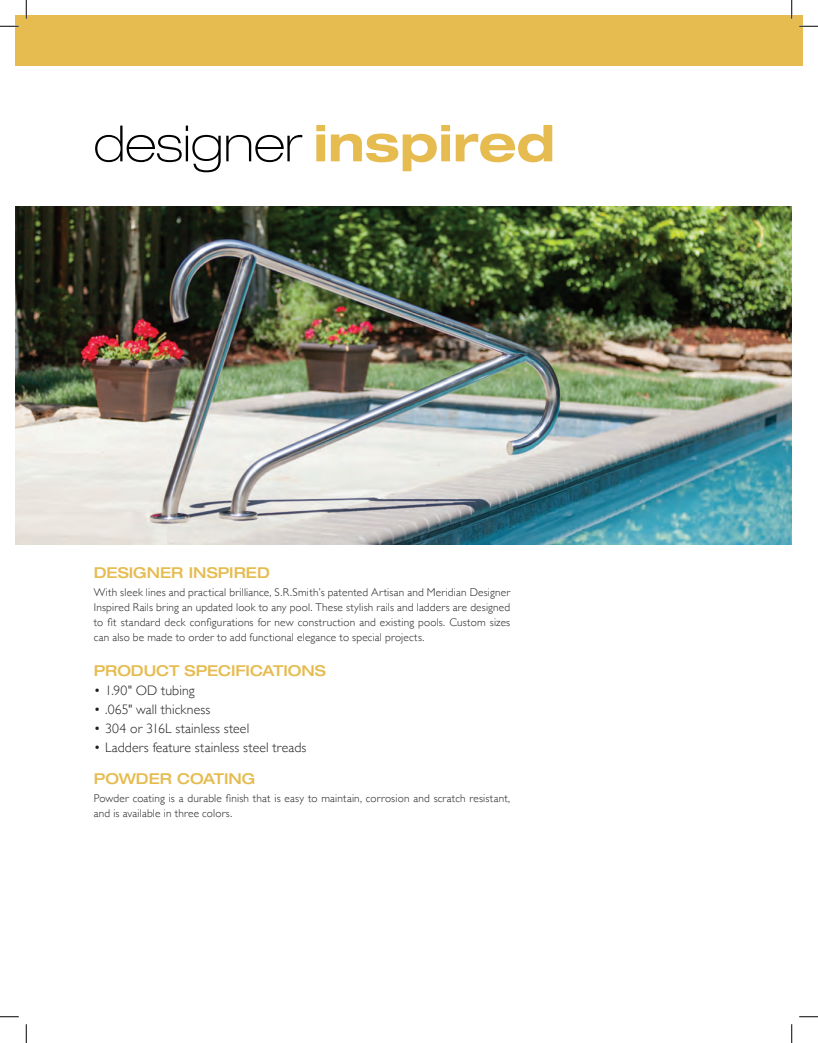
<style>
.page{position:relative;width:818px;height:1043px;background:#fff}
.page>*{position:absolute;margin:0;border:0;box-sizing:border-box;transform-origin:0 0}
.HEADLINES_chapter_1s{font:100 expanded 50px "Helvetica Neue";color:#010101}
.SUBHEAD_color_CAPS{font:500 expanded 15px "Helvetica Neue";letter-spacing:-.005em;color:#e6bc51}
.t1{font:300 13.75px "Gill Sans";letter-spacing:.01em;color:#231f20}
.BODY_COPY{font:300 11.25px/15px "Gill Sans";letter-spacing:.015em;color:#231f20;text-align:justify}
.s1{font-weight:700;color:#e6bc51}
</style>
<div class="page">
<img style="left:15px;top:206px;width:776px;height:338px">
<div style="left:15px;top:15px;width:787px;height:51px;background:#e6bc51"></div>
<svg style="left:0;top:25px;width:19px;height:2px"></svg>
<svg style="left:799px;top:25px;width:19px;height:2px"></svg>
<svg style="left:0;top:1016px;width:19px;height:1px"></svg>
<svg style="left:799px;top:1016px;width:19px;height:1px"></svg>
<svg style="left:25px;top:0;width:2px;height:19px"></svg>
<svg style="left:25px;top:1024px;width:2px;height:18px"></svg>
<svg style="left:791px;top:0;width:1px;height:19px"></svg>
<svg style="left:791px;top:1024px;width:1px;height:18px"></svg>
<p class="HEADLINES_chapter_1s" style="left:94px;top:114px;width:463px">designer <span class="s1">inspired</span></p>
<p class="SUBHEAD_color_CAPS" style="left:94px;top:563px;width:177px">DESIGNER INSPIRED</p>
<p class="BODY_COPY" style="left:94px;top:584px;width:418px">With sleek lines and practical brilliance, S.R.Smith’s patented Artisan and Meridian Designer Inspired Rails bring an updated look to any pool. These stylish rails and ladders are designed to fit standard deck configurations for new construction and existing pools. Custom sizes can also be made to order to add functional elegance to special projects.</p>
<p class="SUBHEAD_color_CAPS" style="left:94px;top:661px;width:234px">PRODUCT SPECIFICATIONS</p>
<p class="t1" style="left:94px;top:679px;width:102px">• 1.90" OD tubing</p>
<p class="t1" style="left:94px;top:698px;width:118px">• .065" wall thickness</p>
<p class="t1" style="left:94px;top:717px;width:157px">• 304 or 316L stainless steel</p>
<p class="t1" style="left:94px;top:737px;width:214px">• Ladders feature stainless steel treads</p>
<p class="SUBHEAD_color_CAPS" style="left:94px;top:769px;width:163px">POWDER COATING</p>
<p class="BODY_COPY" style="left:94px;top:790px;width:418px">Powder coating is a durable finish that is easy to maintain, corrosion and scratch resistant, and is available in three colors.</p>
</div>
